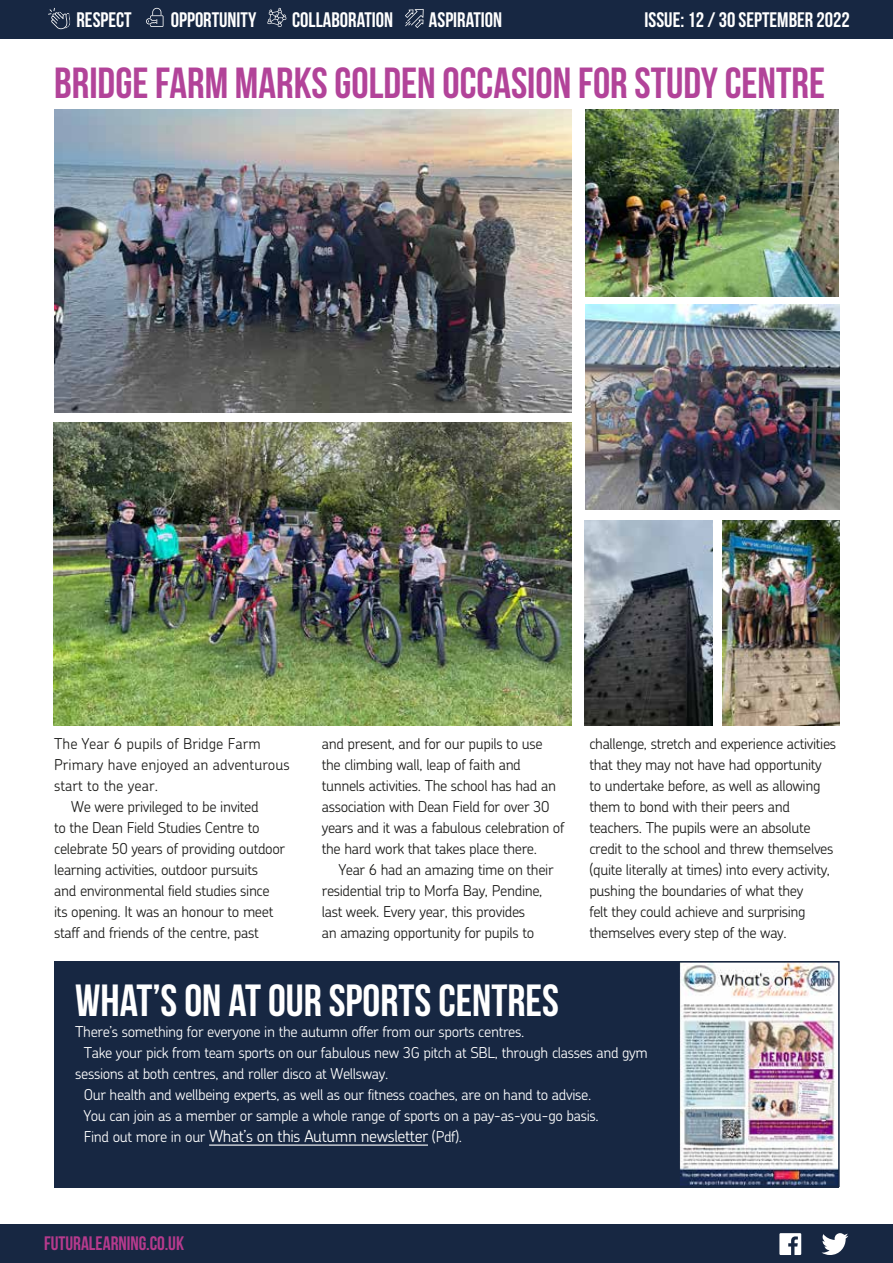
<style>
.page{position:relative;width:893px;height:1263px;background:#fff}
.page>*{position:absolute;margin:0;border:0;box-sizing:border-box;transform-origin:0 0}
.t1{font:45px "Bebas Neue";color:#fff}
.t2{font:43.5px "Bebas Neue";color:#b24399}
.t3{font:21px "Bebas Neue";color:#fff}
.t4{font:19.5px "Bebas Neue";color:#b63a8d}
.t5{font:300 16.5px "Chevin";letter-spacing:-.025em;color:#fff}
.t6{font:300 15px/21px "Chevin";letter-spacing:-.025em;color:#1d1d1b}
.t7{font:300 15px "Chevin";letter-spacing:-.025em;color:#fff}
.t8{font:300 15px "Chevin";color:#1d1d1b}
.s1{font-size:15px}
</style>
<div class="page">
<div style="left:0;top:1224px;width:893px;height:39px;background:#172742"></div>
<div style="left:0;top:0;width:893px;height:39px;background:#172742"></div>
<svg style="left:48px;top:7px;width:22px;height:22px"></svg>
<svg style="left:267px;top:8px;width:19px;height:19px"></svg>
<svg style="left:146px;top:8px;width:17px;height:19px"></svg>
<svg style="left:405px;top:9px;width:19px;height:19px"></svg>
<svg style="left:779px;top:1233px;width:22px;height:22px"></svg>
<svg style="left:821px;top:1233px;width:27px;height:22px"></svg>
<img style="left:53px;top:422px;width:518px;height:303px">
<img style="left:54px;top:110px;width:517px;height:303px">
<img style="left:585px;top:305px;width:255px;height:204px">
<img style="left:585px;top:110px;width:254px;height:187px">
<img style="left:584px;top:521px;width:128px;height:204px">
<img style="left:722px;top:521px;width:118px;height:204px">
<div style="left:54px;top:961px;width:785px;height:226px;background:#172742"></div>
<hr style="left:209px;top:1144px;width:219px;height:2px;background:#fff">
<img style="left:681px;top:964px;width:156px;height:220px">
<div style="left:678px;top:961px;width:162px;height:226px;border:2px solid #172742"></div>
<h3 class="t3" style="left:77px;top:8px;width:57px">RESPECT</h3>
<h3 class="t3" style="left:171px;top:8px;width:87px">OPPORTUNITY</h3>
<h3 class="t3" style="left:292px;top:8px;width:102px">COLLABORATION</h3>
<h3 class="t3" style="left:429px;top:8px;width:75px">ASPIRATION</h3>
<h3 class="t3" style="left:645px;top:8px;width:207px">ISSUE: 12 / 30 SEPTEMBER 2022</h3>
<h2 class="t2" style="left:54px;top:59px;width:772px">BRIDGE FARM MARKS GOLDEN OCCASION FOR STUDY CENTRE</h2>
<p class="t8" style="left:54px;top:733px;width:208px">The Year 6 pupils of Bridge Farm</p>
<p class="t8" style="left:54px;top:754px;width:237px">Primary have enjoyed an adventurous</p>
<p class="t8" style="left:54px;top:775px;width:105px">start to the year.</p>
<p class="t6" style="left:71px;top:795px;width:189px">We were privileged to be invited</p>
<p class="t6" style="left:54px;top:816px;width:207px">to the Dean Field Studies Centre to</p>
<p class="t6" style="left:54px;top:837px;width:232px">celebrate 50 years of providing outdoor</p>
<p class="t6" style="left:54px;top:858px;width:205px">learning activities, outdoor pursuits</p>
<p class="t6" style="left:54px;top:879px;width:217px">and environmental field studies since</p>
<p class="t6" style="left:54px;top:900px;width:221px">its opening. It was an honour to meet</p>
<p class="t6" style="left:54px;top:921px;width:206px">staff and friends of the centre, past</p>
<p class="t6" style="left:322px;top:732px;width:244px">and present, and for our pupils to use the climbing wall, leap of faith and tunnels activities. The school has had an association with Dean Field for over 30 years and it was a fabulous celebration of the hard work that takes place there.</p>
<p class="t6" style="left:322px;top:858px;width:233px;text-indent:17px">Year 6 had an amazing time on their residential trip to Morfa Bay, Pendine, last week. Every year, this provides<br>an amazing opportunity for pupils to</p>
<p class="t6" style="left:589px;top:732px;width:248px">challenge, stretch and experience activities that they may not have had opportunity to undertake before, as well as allowing them to bond with their peers and teachers. The pupils were an absolute credit to the school and threw themselves (quite literally at times) into every activity, pushing the boundaries of what they<br>felt they could achieve and surprising themselves every step of the way.</p>
<h1 class="t1" style="left:75px;top:976px;width:485px">WHAT’S ON AT OUR SPORTS CENTRES</h1>
<p class="t7" style="left:75px;top:1022px;width:451px">There’s something for everyone in the autumn offer from our sports centres.</p>
<p class="t7" style="left:84px;top:1043px;width:566px">Take your pick from team sports on our fabulous new 3G pitch at SBL, through classes and gym</p>
<p class="t7" style="left:75px;top:1064px;width:315px">sessions at both centres, and roller disco at Wellsway.</p>
<p class="t7" style="left:84px;top:1085px;width:509px">Our health and wellbeing experts, as well as our fitness coaches, are on hand to advise.</p>
<p class="t7" style="left:84px;top:1106px;width:517px">You can join as a member or sample a whole range of sports on a pay-as-you-go basis.</p>
<p class="t5" style="left:84px;top:1125px;width:380px"><span class="s1">Find out more in our</span> What’s on this Autumn newsletter <span class="s1">(Pdf).</span></p>
<h3 class="t4" style="left:44px;top:1232px;width:142px">FUTURALEARNING.CO.UK</h3>
</div>
